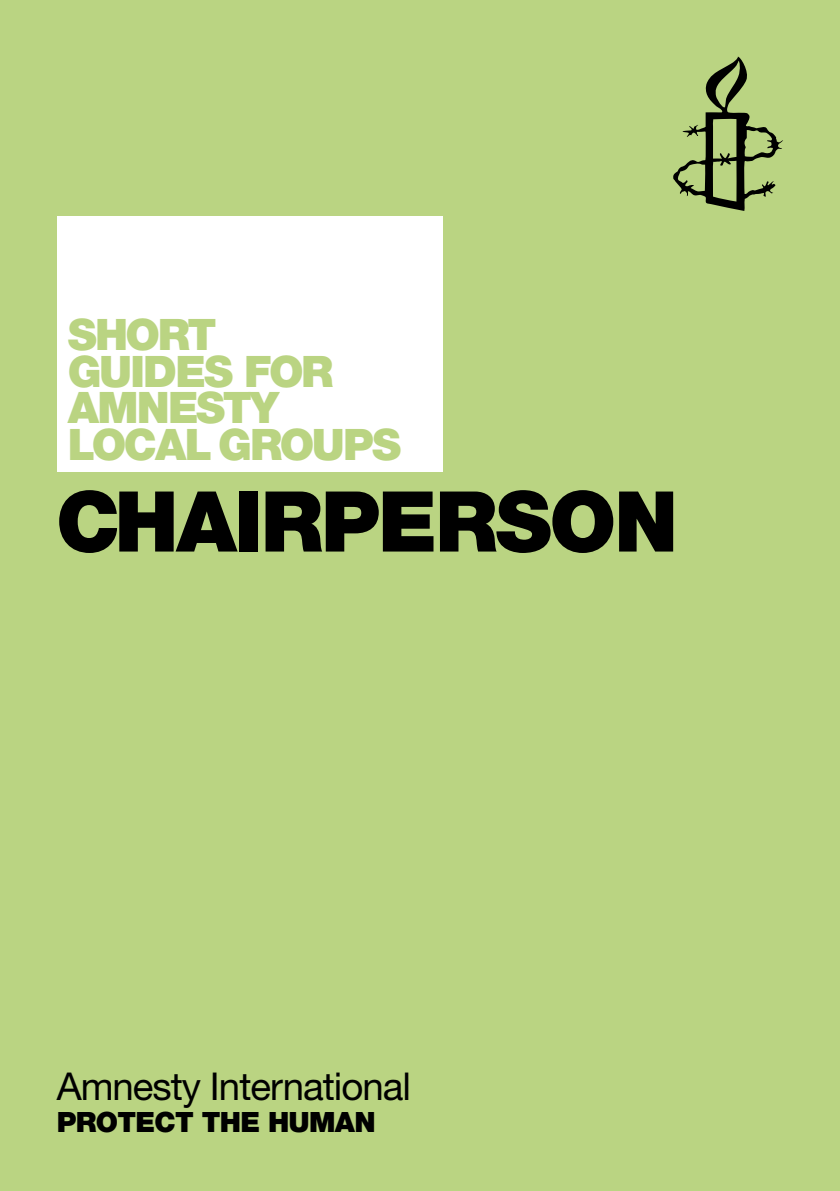
<style>
.page{position:relative;width:840px;height:1191px;background:#fff}
.page>*{position:absolute;margin:0;border:0;box-sizing:border-box;transform-origin:0 0}
.t1{font:900 84px "Helvetica Neue";color:#000}
.t2{font:900 43.4px/36.6px "Helvetica Neue";letter-spacing:-.04em;color:#bad482}
.t3{font:38.4px "Helvetica Neue";letter-spacing:-.025em;color:#000}
.t4{font:900 28px "Helvetica Neue";letter-spacing:-.025em;color:#000}
</style>
<div class="page">
<div style="left:0;top:0;width:839px;height:1191px;background:#bad482"></div>
<svg style="left:673px;top:56px;width:109px;height:155px"></svg>
<div style="left:57px;top:216px;width:385px;height:255px;background:#fff"></div>
<p class="t2" style="left:68px;top:316px;width:333px">SHORT<br>GUIDES FOR<br>AMNESTY<br>LOCAL GROUPS</p>
<h1 class="t1" style="left:56px;top:471px;width:264px">CHAIRPER</h1>
<h1 class="t1" style="left:495px;top:471px;width:116px">SON</h1>
<p class="t3" style="left:57px;top:1063px;width:356px">Amnesty International</p>
<p class="t4" style="left:57px;top:1105px;width:320px">PROTECT THE HUMAN</p>
</div>
